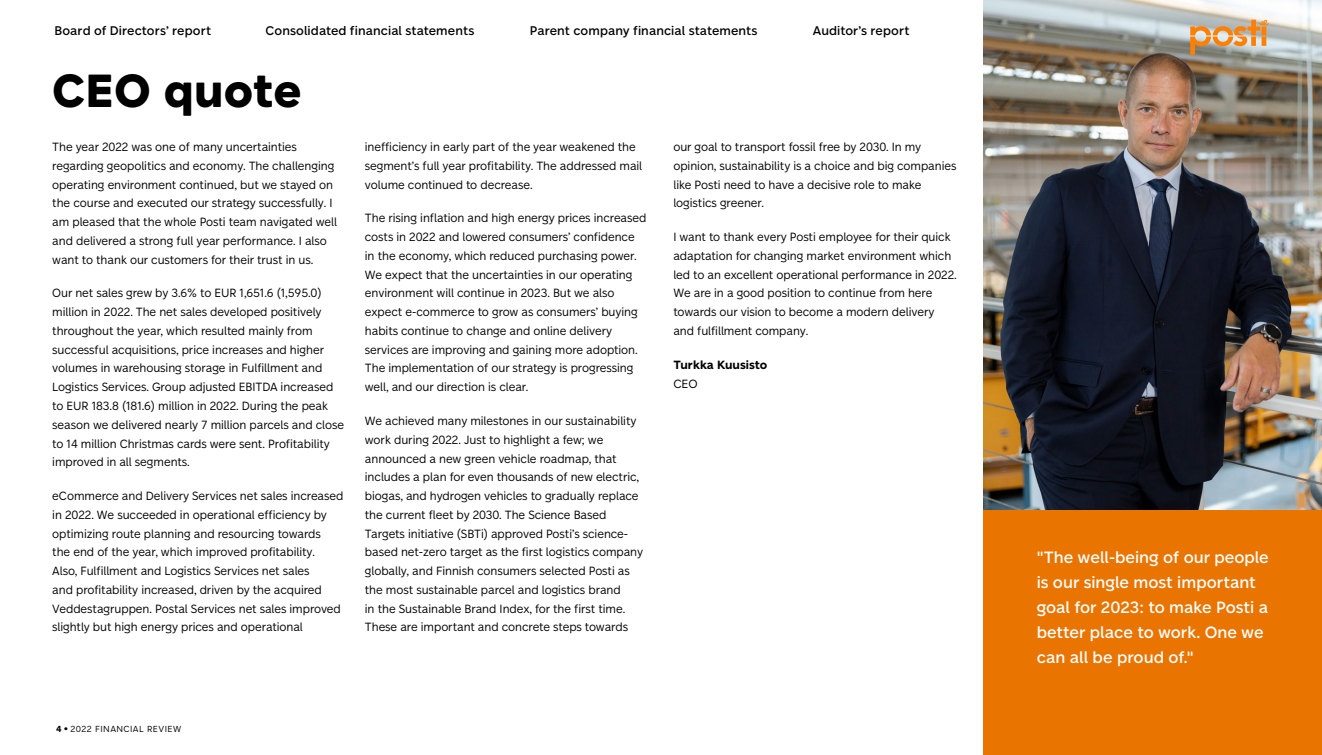
<style>
.page{position:relative;width:1322px;height:755px;background:#fff}
.page>*{position:absolute;margin:0;border:0;box-sizing:border-box;transform-origin:0 0}
.H1_FS{font:800 46.25px "Posti Font Beta 2";color:#000}
.Call-out_mid-text_WH{font:500 16.25px/25px "Posti Font Beta 2";color:#fff}
.t1{font:500 12.5px "Posti Font Beta 2";letter-spacing:.005em;color:#000}
.Body_text_FS{font:11.88px/18.8px "Posti Font Beta 2";letter-spacing:-.005em;color:#000}
.Body_text_No-space{font:700 11.88px "Posti Font Beta 2";color:#000}
.t2{font:8.75px "Posti Font Beta 2";letter-spacing:.05em;color:#000}
.s1{font-weight:700}
</style>
<div class="page">
<div style="left:983px;top:510px;width:339px;height:245px;background:#e97500"></div>
<img style="left:983px;top:0;width:339px;height:510px">
<svg style="left:1190px;top:20px;width:79px;height:35px;background:#cca77c"></svg>
<p class="t1" style="left:55px;top:23px;width:158px">Board of Directors’ report</p>
<p class="t1" style="left:266px;top:23px;width:210px">Consolidated financial statements</p>
<p class="t1" style="left:530px;top:23px;width:229px">Parent company financial statements</p>
<p class="t1" style="left:813px;top:23px;width:98px">Auditor’s report</p>
<h1 class="H1_FS" style="left:52px;top:62px;width:251px">CEO quote</h1>
<p class="Body_text_FS" style="left:52px;top:137px;width:286px">The year 2022 was one of many uncertainties regarding geopolitics and economy. The challenging operating environment continued, but we stayed on the course and executed our strategy successfully. I am pleased that the whole Posti team navigated well and delivered a strong full year performance. I also want to thank our customers for their trust in us.</p>
<p class="Body_text_FS" style="left:52px;top:284px;width:293px">Our net sales grew by 3.6% to EUR 1,651.6 (1,595.0) million in 2022. The net sales developed positively throughout the year, which resulted mainly from successful acquisitions, price increases and higher volumes in warehousing storage in Fulfillment and Logistics Services. Group adjusted EBITDA increased to EUR 183.8 (181.6) million in 2022. During the peak season we delivered nearly 7 million parcels and close to 14 million Christmas cards were sent. Profitability improved in all segments.</p>
<p class="Body_text_FS" style="left:52px;top:486px;width:293px">eCommerce and Delivery Services net sales increased in 2022. We succeeded in operational efficiency by optimizing route planning and resourcing towards<br>the end of the year, which improved profitability.<br>Also, Fulfillment and Logistics Services net sales<br>and profitability increased, driven by the acquired Veddestagruppen. Postal Services net sales improved slightly but high energy prices and operational</p>
<p class="Body_text_FS" style="left:365px;top:137px;width:279px">inefficiency in early part of the year weakened the segment’s full year profitability. The addressed mail volume continued to decrease.</p>
<p class="Body_text_FS" style="left:365px;top:209px;width:283px">The rising inflation and high energy prices increased costs in 2022 and lowered consumers’ confidence in the economy, which reduced purchasing power.<br>We expect that the uncertainties in our operating environment will continue in 2023. But we also expect e-commerce to grow as consumers’ buying habits continue to change and online delivery services are improving and gaining more adoption.<br>The implementation of our strategy is progressing well, and our direction is clear.</p>
<p class="Body_text_FS" style="left:365px;top:411px;width:280px">We achieved many milestones in our sustainability work during 2022. Just to highlight a few; we announced a new green vehicle roadmap, that includes a plan for even thousands of new electric, biogas, and hydrogen vehicles to gradually replace the current fleet by 2030. The Science Based Targets initiative (SBTi) approved Posti’s science&shy;based net-zero target as the first logistics company globally, and Finnish consumers selected Posti as the most sustainable parcel and logistics brand<br>in the Sustainable Brand Index, for the first time.<br>These are important and concrete steps towards</p>
<p class="Body_text_FS" style="left:673px;top:137px;width:285px">our goal to transport fossil free by 2030. In my opinion, sustainability is a choice and big companies like Posti need to have a decisive role to make logistics greener.</p>
<p class="Body_text_FS" style="left:673px;top:227px;width:285px">I want to thank every Posti employee for their quick adaptation for changing market environment which led to an excellent operational performance in 2022.<br>We are in a good position to continue from here towards our vision to become a modern delivery and fulfillment company.</p>
<p class="Body_text_No-space" style="left:673px;top:357px;width:95px">Turkka Kuusisto</p>
<p class="Body_text_FS" style="left:673px;top:374px;width:26px">CEO</p>
<p class="t2" style="left:56px;top:723px;width:127px"><span class="s1">4 •</span> 2022 FINANCIAL REVIEW</p>
<p class="Call-out_mid-text_WH" style="left:1036px;top:545px;width:234px">"The well-being of our people is our single most important goal for 2023: to make Posti a better place to work. One we can all be proud of."</p>
</div>
